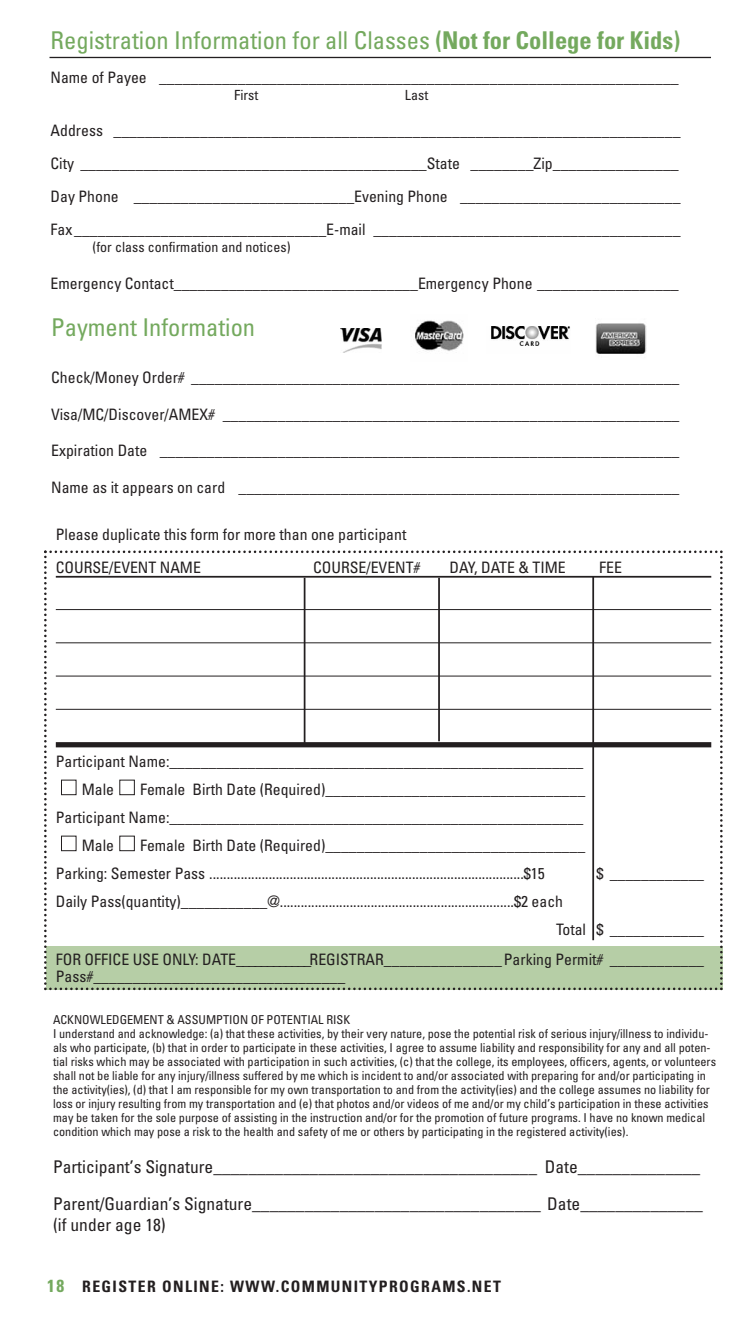
<style>
.page{position:relative;width:756px;height:1323px;background:#fff}
.page>*{position:absolute;margin:0;border:0;box-sizing:border-box;transform-origin:0 0}
.t1{font:condensed 24.5px "Univers";color:#74a95e}
.t2{font:condensed 17.5px/36.8px "Univers";color:#231f20}
.t3{font:condensed 15.75px/28px "Univers";color:#231f20}
.t4{font:700 condensed 15.75px "Univers";letter-spacing:.09em;color:#231f20}
.t5{font:condensed 14px "Univers";color:#231f20}
.t6{font:condensed 12.25px/14px "Univers";color:#231f20}
.s1{font-weight:700}
.s2{font-size:17.5px;color:#74a95e}
</style>
<div class="page">
<hr style="left:50px;top:57px;width:661px;height:1px;background:#231f20">
<img style="left:341px;top:329px;width:41px;height:24px">
<img style="left:415px;top:320px;width:49px;height:31px">
<img style="left:491px;top:326px;width:79px;height:20px">
<svg style="left:44px;top:550px;width:679px;height:440px"></svg>
<hr style="left:56px;top:576px;width:655px;height:2px;background:#231f20">
<hr style="left:56px;top:609px;width:655px;height:1px;background:#231f20">
<hr style="left:56px;top:642px;width:655px;height:1px;background:#231f20">
<hr style="left:56px;top:676px;width:655px;height:1px;background:#231f20">
<hr style="left:56px;top:709px;width:655px;height:1px;background:#231f20">
<div style="left:56px;top:742px;width:655px;height:5px;background:#231f20"></div>
<div style="left:120px;top:836px;width:14px;height:15px;background:#fff"></div>
<div style="left:119px;top:836px;width:16px;height:15px;border:1px solid #231f20"></div>
<div style="left:61px;top:836px;width:15px;height:15px;background:#fff"></div>
<div style="left:61px;top:836px;width:16px;height:15px;border:1px solid #231f20"></div>
<div style="left:61px;top:780px;width:15px;height:15px;background:#fff"></div>
<div style="left:61px;top:780px;width:16px;height:15px;border:1px solid #231f20"></div>
<div style="left:120px;top:780px;width:14px;height:15px;background:#fff"></div>
<div style="left:119px;top:780px;width:16px;height:15px;border:1px solid #231f20"></div>
<hr style="left:438px;top:578px;width:2px;height:163px;background:#231f20">
<hr style="left:304px;top:578px;width:1px;height:167px;background:#231f20">
<hr style="left:592px;top:576px;width:2px;height:364px;background:#231f20">
<img style="left:596px;top:323px;width:50px;height:31px">
<h1 class="t1" style="left:51px;top:31px;width:631px">Registration Information for all Classes <span class="s1">(Not for College for Kids)</span></h1>
<p class="t3" style="left:51px;top:65px;width:630px">Name of Payee __________________________________________________________________</p>
<p class="t5" style="left:234px;top:90px;width:26px">First</p>
<p class="t5" style="left:405px;top:90px;width:25px">Last</p>
<p class="t3" style="left:51px;top:116px;width:632px;line-height:32.7px;text-align:justify">Address ________________________________________________________________________ City ____________________________________________State ________Zip________________ Day Phone ____________________________Evening Phone ____________________________ Fax ________________________________E-mail _______________________________________</p>
<p class="t5" style="left:93px;top:241px;width:200px">(for class confirmation and notices)</p>
<p class="t3" style="left:51px;top:271px;width:630px">Emergency Contact_______________________________Emergency Phone __________________</p>
<h1 class="t1" style="left:51px;top:318px;width:206px">Payment Information</h1>
<p class="t3" style="left:51px;top:365px;width:630px">Check/Money Order# ______________________________________________________________</p>
<p class="t3" style="left:51px;top:401px;width:630px">Visa/MC/Discover/AMEX# __________________________________________________________</p>
<p class="t3" style="left:51px;top:438px;width:630px">Expiration Date __________________________________________________________________</p>
<p class="t3" style="left:51px;top:475px;width:630px">Name as it appears on card ________________________________________________________</p>
<p class="t3" style="left:56px;top:519px;width:352px;line-height:33.2px">Please duplicate this form for more than one participant<br>COURSE/EVENT NAME</p>
<p class="t3" style="left:313px;top:555px;width:109px">COURSE/EVENT#</p>
<p class="t3" style="left:450px;top:555px;width:118px">DAY, DATE &amp; TIME</p>
<p class="t3" style="left:599px;top:555px;width:24px">FEE</p>
<p class="t3" style="left:82px;top:749px;width:503px;text-indent:-26px">Participant Name:_____________________________________________________<br>Male</p>
<p class="t3" style="left:140px;top:777px;width:447px">Female Birth Date (Required)_________________________________</p>
<p class="t3" style="left:56px;top:805px;width:529px">Participant Name:_____________________________________________________</p>
<p class="t3" style="left:82px;top:833px;width:34px">Male</p>
<p class="t3" style="left:56px;top:833px;width:531px;text-indent:84px">Female Birth Date (Required)_________________________________<br>Parking: Semester Pass ..........................................................................................$15</p>
<p class="t3" style="left:597px;top:861px;width:109px">$ ____________</p>
<p class="t3" style="left:556px;top:889px;width:150px;text-indent:-500px">Daily Pass(quantity)___________@...................................................................$2 each<br>Total $ ____________</p>
<p class="t3" style="left:56px;top:952px;width:650px;line-height:17.5px">FOR OFFICE USE ONLY: DATE____________REGISTRAR_______________ Parking Permit# ____________<br>Pass#________________________________</p>
<p class="t6" style="left:53px;top:1014px;width:665px">ACKNOWLEDGEMENT &amp; ASSUMPTION OF POTENTIAL RISK<br>I understand and acknowledge: (a) that these activities, by their very nature, pose the potential risk of serious injury/illness to individu&shy;als who participate, (b) that in order to participate in these activities, I agree to assume liability and responsibility for any and all poten&shy;tial risks which may be associated with participation in such activities, (c) that the college, its employees, officers, agents, or volunteers shall not be liable for any injury/illness suffered by me which is incident to and/or associated with preparing for and/or participating in the activity(ies), (d) that I am responsible for my own transportation to and from the activity(ies) and the college assumes no liability for loss or injury resulting from my transportation and (e) that photos and/or videos of me and/or my child’s participation in these activities may be taken for the sole purpose of assisting in the instruction and/or for the promotion of future programs. I have no known medical condition which may pose a risk to the health and safety of me or others by participating in the registered activity(ies).</p>
<p class="t2" style="left:53px;top:1150px;width:651px">Participant’s Signature_____________________________________ Date______________<br>Parent/Guardian’s Signature_________________________________ Date______________</p>
<p class="t2" style="left:53px;top:1207px;width:114px">(if under age 18)</p>
<p class="t4" style="left:47px;top:1281px;width:455px"><span class="s2">18</span> REGISTER ONLINE: WWW.COMMUNITYPROGRAMS.NET</p>
</div>
